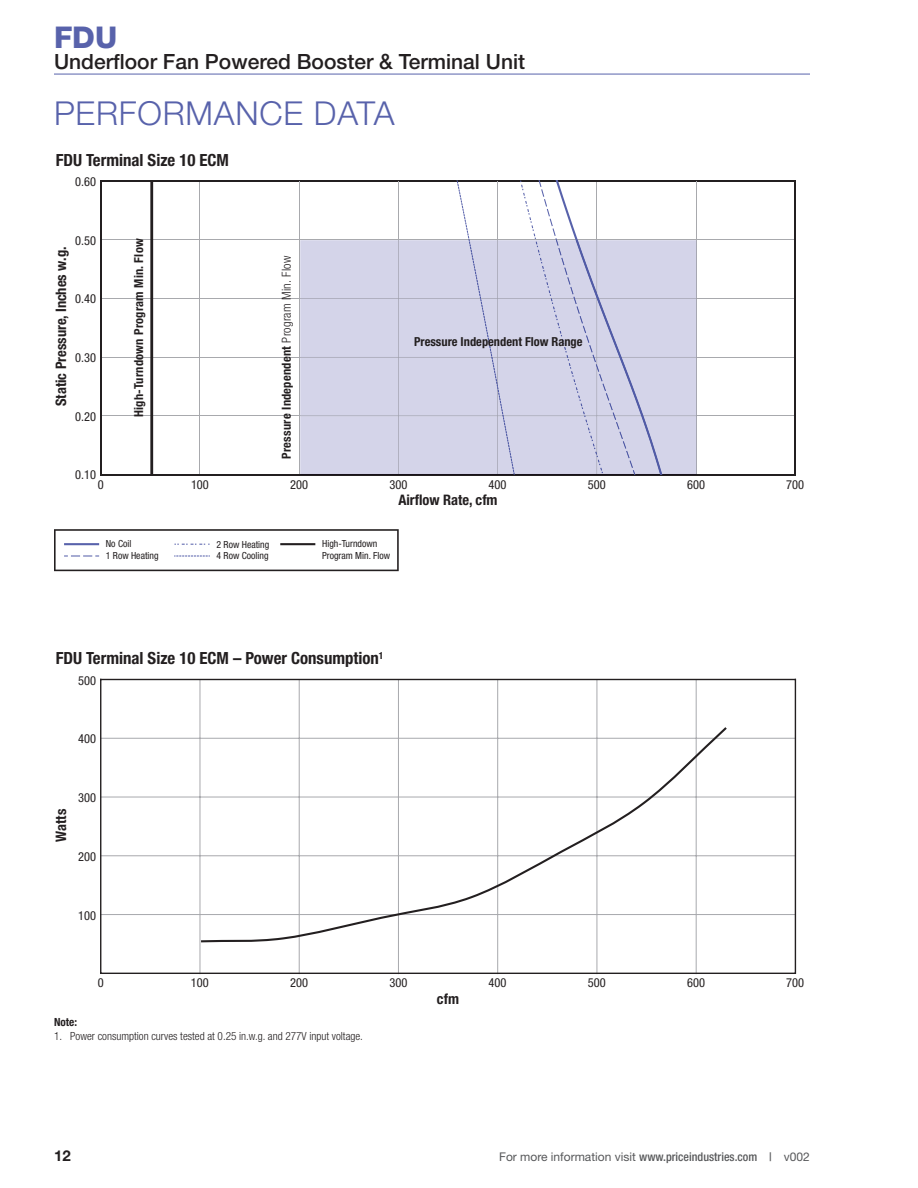
<style>
.page{position:relative;width:918px;height:1188px;background:#fff}
.page>*{position:absolute;margin:0;border:0;box-sizing:border-box;transform-origin:0 0}
.Special-Heading_2{font:300 33px "Helvetica Neue LT Std";letter-spacing:.025em;color:#5862ab}
.t1{font:800 30px "Helvetica Neue LT Std";color:#5862ab}
.t2{font:500 21px "Helvetica Neue LT Std";color:#231f20}
.t3{font:700 condensed 16.8px "Helvetica Neue LT Std";color:#231f20}
.t4{font:700 15px "Helvetica Neue LT Std";color:#231f20}
.t5{font:700 condensed 14.55px "Helvetica Neue LT Std";color:#231f20}
.t6{font:condensed 12.45px "Helvetica Neue LT Std";color:#231f20}
.t7{font:700 condensed 12.45px "Helvetica Neue LT Std";letter-spacing:.02em;color:#231f20}
.t8{font:700 condensed 12.45px "Helvetica Neue LT Std";color:#231f20}
.t9{font:12px "Helvetica Neue LT Std";color:#57585a}
.t10{font:300 condensed 11.25px "Helvetica Neue LT Std";color:#231f20}
.Notes_-_Header{font:700 condensed 11.25px "Helvetica Neue LT Std";color:#231f20}
.t11{font:condensed 9.75px/11.7px "Helvetica Neue LT Std";color:#231f20}
.s1{font-weight:300}
.s2{font-weight:500;font-stretch:condensed}
</style>
<div class="page">
<hr style="left:101px;top:416px;width:694px;height:1px;background:#a8a9ad">
<hr style="left:101px;top:357px;width:694px;height:1px;background:#a8a9ad">
<hr style="left:101px;top:298px;width:694px;height:1px;background:#a8a9ad">
<hr style="left:101px;top:239px;width:694px;height:1px;background:#a8a9ad">
<hr style="left:200px;top:181px;width:1px;height:294px;background:#a8a9ad">
<hr style="left:100px;top:180px;width:696px;height:2px;background:#231f20">
<hr style="left:795px;top:180px;width:1px;height:295px;background:#231f20">
<hr style="left:299px;top:181px;width:1px;height:294px;background:#a8a9ad">
<hr style="left:100px;top:474px;width:696px;height:1px;background:#231f20">
<hr style="left:100px;top:180px;width:1px;height:295px;background:#231f20">
<svg style="left:150px;top:182px;width:3px;height:292px"></svg>
<svg style="left:398px;top:181px;width:160px;height:59px"></svg>
<div style="left:300px;top:240px;width:397px;height:235px;background:#d4d4e9"></div>
<svg style="left:54px;top:529px;width:345px;height:42px"></svg>
<hr style="left:101px;top:914px;width:694px;height:1px;background:#a8a9ad">
<hr style="left:101px;top:856px;width:694px;height:1px;background:#a8a9ad">
<hr style="left:101px;top:797px;width:694px;height:1px;background:#a8a9ad">
<hr style="left:101px;top:738px;width:694px;height:1px;background:#a8a9ad">
<hr style="left:696px;top:680px;width:1px;height:294px;background:#a8a9ad">
<hr style="left:497px;top:680px;width:1px;height:294px;background:#a8a9ad">
<hr style="left:597px;top:680px;width:1px;height:294px;background:#a8a9ad">
<hr style="left:398px;top:680px;width:1px;height:294px;background:#a8a9ad">
<hr style="left:299px;top:680px;width:1px;height:294px;background:#a8a9ad">
<hr style="left:200px;top:680px;width:1px;height:294px;background:#a8a9ad">
<svg style="left:199px;top:725px;width:530px;height:220px"></svg>
<hr style="left:101px;top:679px;width:694px;height:1px;background:#231f20">
<hr style="left:795px;top:679px;width:1px;height:294px;background:#231f20">
<hr style="left:101px;top:973px;width:694px;height:1px;background:#231f20">
<hr style="left:100px;top:679px;width:1px;height:294px;background:#231f20">
<hr style="left:54px;top:74px;width:756px;height:1px;background:#5862ab">
<h2 class="t1" style="left:54px;top:20px;width:65px">FDU</h2>
<h3 class="t2" style="left:54px;top:49px;width:473px">Underfloor Fan Powered Booster &amp; Terminal Unit</h3>
<p class="Special-Heading_2" style="left:54px;top:93px;width:342px">PERFORMANCE DATA</p>
<p class="t3" style="left:56px;top:149px;width:175px">FDU Terminal Size 10 ECM</p>
<p class="t6" style="left:75px;top:174px;width:22px">0.60</p>
<p class="t6" style="left:75px;top:233px;width:22px">0.50</p>
<p class="t5" style="left:52px;top:406px;width:161px;rotate:-90deg">Static Pressure, Inches w.g.</p>
<p class="t6" style="left:75px;top:292px;width:22px">0.40</p>
<p class="t6" style="left:75px;top:350px;width:22px">0.30</p>
<p class="t6" style="left:75px;top:409px;width:22px">0.20</p>
<p class="t7" style="left:131px;top:417px;width:180px;rotate:-90deg">High-Turndown Program Min. Flow</p>
<p class="t7" style="left:279px;top:459px;width:204px;rotate:-90deg">Pressure Independent <span class="s1">Program Min. Flow</span></p>
<p class="t8" style="left:414px;top:334px;width:170px">Pressure Independent Flow Range</p>
<p class="t6" style="left:75px;top:468px;width:22px">0.10</p>
<p class="t6" style="left:98px;top:477px;width:7px">0</p>
<p class="t6" style="left:191px;top:477px;width:19px">100</p>
<p class="t6" style="left:290px;top:477px;width:19px">200</p>
<p class="t6" style="left:389px;top:477px;width:19px">300</p>
<p class="t6" style="left:489px;top:477px;width:19px">400</p>
<p class="t6" style="left:588px;top:477px;width:19px">500</p>
<p class="t6" style="left:687px;top:477px;width:19px">600</p>
<p class="t6" style="left:786px;top:477px;width:19px">700</p>
<p class="t5" style="left:398px;top:491px;width:101px">Airflow Rate, cfm</p>
<p class="t11" style="left:106px;top:538px;width:54px">No Coil<br>1 Row Heating</p>
<p class="t11" style="left:322px;top:538px;width:70px">High-Turndown<br>Program Min. Flow</p>
<p class="t11" style="left:217px;top:538px;width:54px">2 Row Heating<br>4 Row Cooling</p>
<p class="t3" style="left:56px;top:648px;width:330px">FDU Terminal Size 10 ECM – Power Consumption<sup>1</sup></p>
<p class="t6" style="left:78px;top:673px;width:19px">500</p>
<p class="t6" style="left:78px;top:732px;width:19px">400</p>
<p class="t5" style="left:52px;top:842px;width:34px;rotate:-90deg">Watts</p>
<p class="t6" style="left:78px;top:791px;width:19px">300</p>
<p class="t6" style="left:78px;top:849px;width:19px">200</p>
<p class="t6" style="left:78px;top:908px;width:19px">100</p>
<p class="t6" style="left:98px;top:976px;width:7px">0</p>
<p class="t6" style="left:191px;top:976px;width:19px">100</p>
<p class="t6" style="left:290px;top:976px;width:19px">200</p>
<p class="t6" style="left:389px;top:976px;width:19px">300</p>
<p class="t6" style="left:489px;top:976px;width:19px">400</p>
<p class="t6" style="left:588px;top:976px;width:19px">500</p>
<p class="t6" style="left:687px;top:976px;width:19px">600</p>
<p class="t6" style="left:786px;top:976px;width:19px">700</p>
<p class="Notes_-_Header" style="left:54px;top:1015px;width:25px">Note:</p>
<p class="t10" style="left:54px;top:1029px;width:310px">1. Power consumption curves tested at 0.25 in.w.g. and 277V input voltage.</p>
<p class="t5" style="left:437px;top:990px;width:24px">cfm</p>
<p class="t4" style="left:54px;top:1146px;width:18px">12</p>
<p class="t9" style="left:499px;top:1150px;width:312px">For more information visit <span class="s2">www.priceindustries.com |</span> v002</p>
</div>
